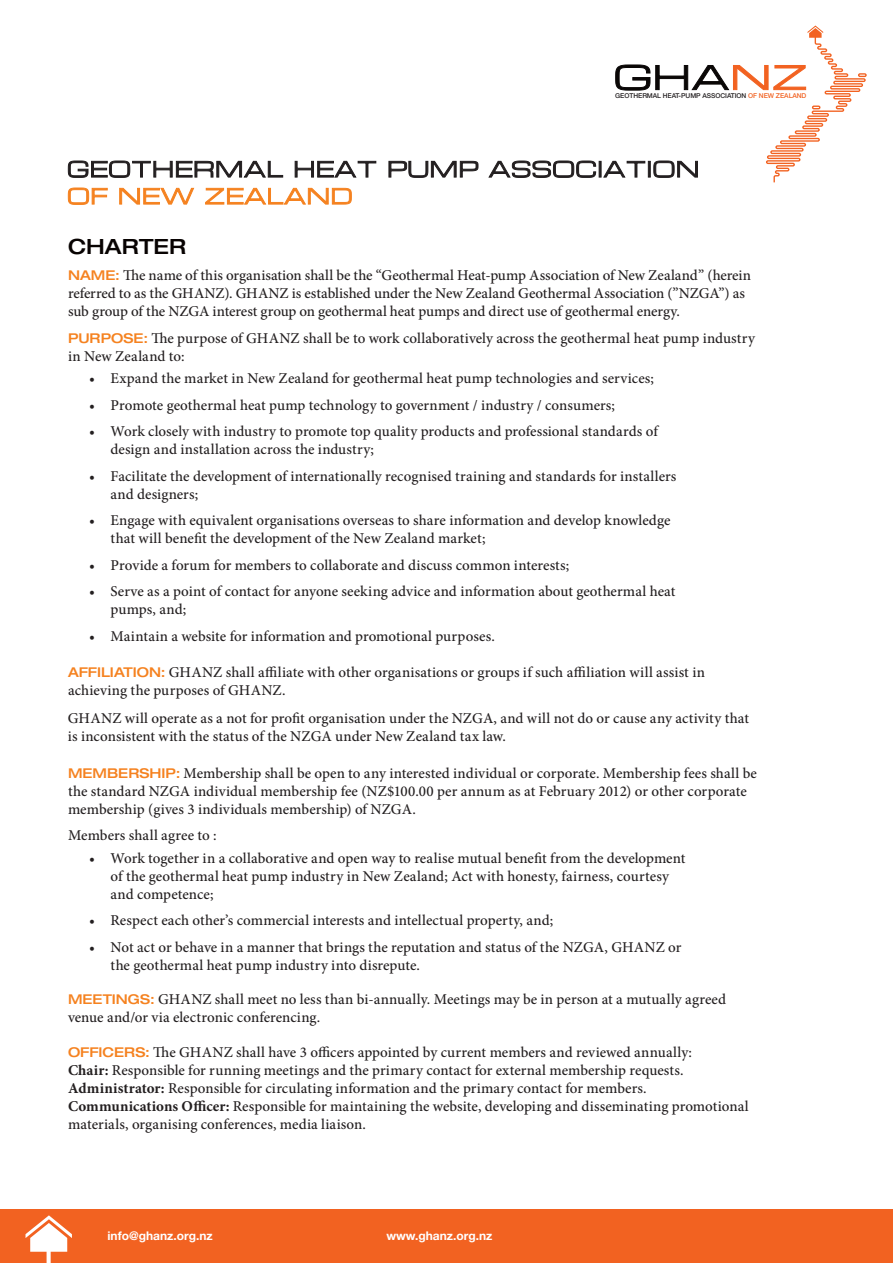
<style>
.page{position:relative;width:893px;height:1263px;background:#fff}
.page>*{position:absolute;margin:0;border:0;box-sizing:border-box;transform-origin:0 0}
.Main_Heading{font:500 expanded 21px "Helvetica Neue LT Pro";letter-spacing:.005em;color:#080302}
.bodytext{font:500 15px/18px "Minion Pro";letter-spacing:.005em;color:#231f20}
.t1{font:700 12px "Helvetica Neue LT Pro";color:#fff}
.t2{font:500 6.75px "Helvetica Neue LT Pro";letter-spacing:-.01em;color:#231f20}
.s1{color:#f26221}
.s2{font-family:"Helvetica Neue LT Pro";font-stretch:expanded;font-size:13.5px;color:#f58220}
.s3{font-weight:700}
</style>
<div class="page">
<div style="left:0;top:1209px;width:893px;height:54px;background:#f26221"></div>
<svg style="left:47px;top:1252px;width:4px;height:11px"></svg>
<svg style="left:26px;top:1215px;width:46px;height:37px"></svg>
<svg style="left:68px;top:26px;width:799px;height:179px"></svg>
<p class="t2" style="left:615px;top:92px;width:193px">GEOTHERMAL HEAT-PUMP ASSOCIATION <span class="s1">OF NEW ZEALAND</span></p>
<p class="Main_Heading" style="left:68px;top:233px;width:120px">CHARTER</p>
<p class="bodytext" style="left:68px;top:267px;width:684px"><span class="s2">NAME:</span> The name of this organisation shall be the “Geothermal Heat-pump Association of New Zealand” (herein referred to as the GHANZ). GHANZ is established under the New Zealand Geothermal Association (”NZGA”) as sub group of the NZGA interest group on geothermal heat pumps and direct use of geothermal energy.</p>
<p class="bodytext" style="left:68px;top:329px;width:688px"><span class="s2">PURPOSE:</span> The purpose of GHANZ shall be to work collaboratively across the geothermal heat pump industry in New Zealand to:</p>
<p class="bodytext" style="left:89px;top:369px;width:566px">• Expand the market in New Zealand for geothermal heat pump technologies and services;</p>
<p class="bodytext" style="left:89px;top:396px;width:527px">• Promote geothermal heat pump technology to government / industry / consumers;</p>
<p class="bodytext" style="left:111px;top:422px;width:549px;text-indent:-21px">• Work closely with industry to promote top quality products and professional standards of design and installation across the industry;</p>
<p class="bodytext" style="left:111px;top:467px;width:567px;text-indent:-21px">• Facilitate the development of internationally recognised training and standards for installers and designers;</p>
<p class="bodytext" style="left:111px;top:511px;width:561px;text-indent:-21px">• Engage with equivalent organisations overseas to share information and develop knowledge that will benefit the development of the New Zealand market;</p>
<p class="bodytext" style="left:89px;top:556px;width:482px">• Provide a forum for members to collaborate and discuss common interests;</p>
<p class="bodytext" style="left:111px;top:582px;width:566px;text-indent:-21px">• Serve as a point of contact for anyone seeking advice and information about geothermal heat pumps, and;</p>
<p class="bodytext" style="left:89px;top:627px;width:407px">• Maintain a website for information and promotional purposes.</p>
<p class="bodytext" style="left:68px;top:663px;width:638px"><span class="s2">AFFILIATION:</span> GHANZ shall affiliate with other organisations or groups if such affiliation will assist in achieving the purposes of GHANZ.</p>
<p class="bodytext" style="left:68px;top:709px;width:683px">GHANZ will operate as a not for profit organisation under the NZGA, and will not do or cause any activity that is inconsistent with the status of the NZGA under New Zealand tax law.</p>
<p class="bodytext" style="left:68px;top:764px;width:690px"><span class="s2">MEMBERSHIP:</span> Membership shall be open to any interested individual or corporate. Membership fees shall be the standard NZGA individual membership fee (NZ$100.00 per annum as at February 2012) or other corporate membership (gives 3 individuals membership) of NZGA.</p>
<p class="bodytext" style="left:68px;top:826px;width:150px">Members shall agree to :</p>
<p class="bodytext" style="left:111px;top:849px;width:576px;text-indent:-21px">• Work together in a collaborative and open way to realise mutual benefit from the development of the geothermal heat pump industry in New Zealand; Act with honesty, fairness, courtesy and competence;</p>
<p class="bodytext" style="left:89px;top:911px;width:466px">• Respect each other’s commercial interests and intellectual property, and;</p>
<p class="bodytext" style="left:111px;top:938px;width:572px;text-indent:-21px">• Not act or behave in a manner that brings the reputation and status of the NZGA, GHANZ or the geothermal heat pump industry into disrepute.</p>
<p class="bodytext" style="left:68px;top:990px;width:660px"><span class="s2">MEETINGS:</span> GHANZ shall meet no less than bi-annually. Meetings may be in person at a mutually agreed venue and/or via electronic conferencing.</p>
<p class="bodytext" style="left:68px;top:1043px;width:682px"><span class="s2">OFFICERS:</span> The GHANZ shall have 3 officers appointed by current members and reviewed annually:<br><span class="s3">Chair:</span> Responsible for running meetings and the primary contact for external membership requests.<br><span class="s3">Administrator:</span> Responsible for circulating information and the primary contact for members.<br><span class="s3">Communications Officer:</span> Responsible for maintaining the website, developing and disseminating promotional materials, organising conferences, media liaison.</p>
<p class="t1" style="left:108px;top:1228px;width:107px">info@ghanz.org.nz</p>
<p class="t1" style="left:386px;top:1228px;width:108px">www.ghanz.org.nz</p>
</div>
